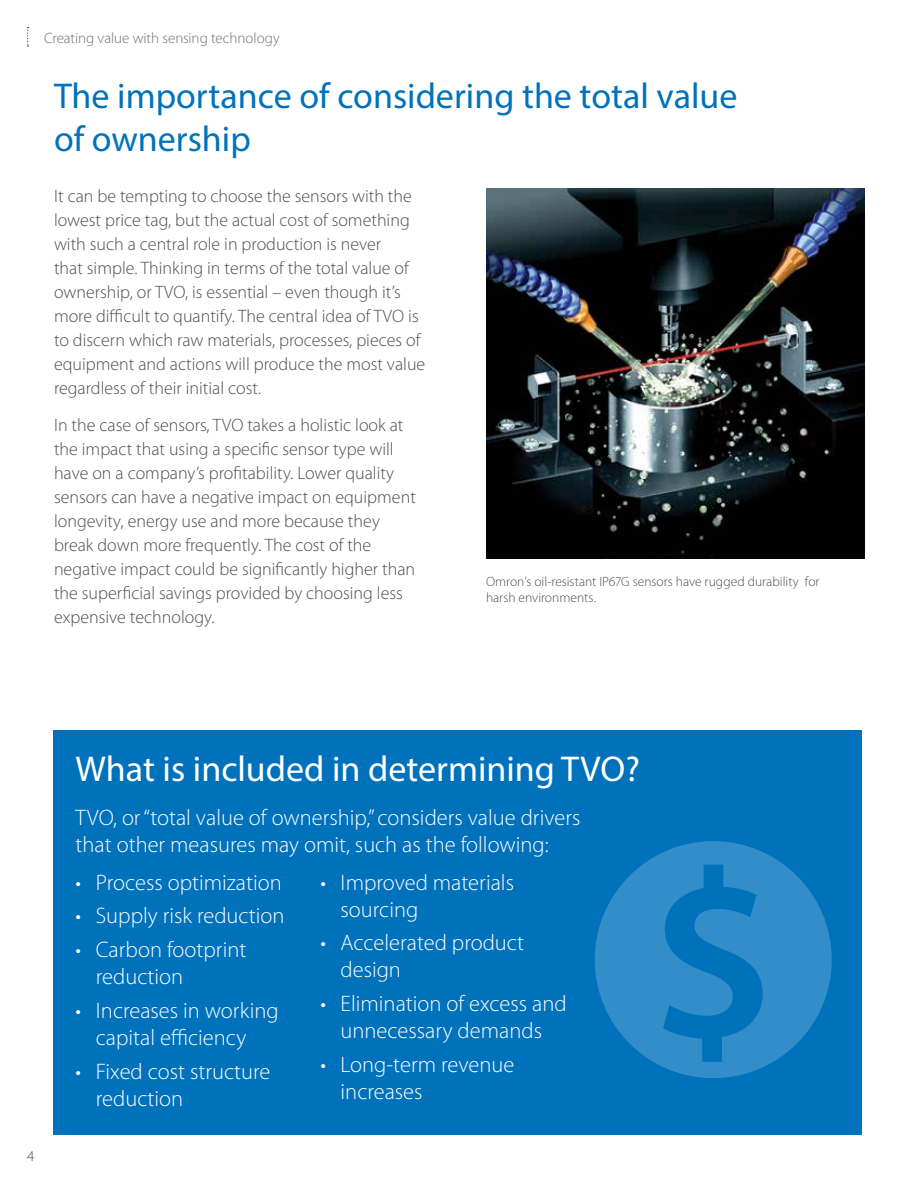
<style>
.page{position:relative;width:918px;height:1188px;background:#fff}
.page>*{position:absolute;margin:0;border:0;box-sizing:border-box;transform-origin:0 0}
.t1{font:600 241.2px "Myriad Pro";color:#0072bc}
.t2{font:36px/43.2px "Myriad Pro";color:#0072bc}
.t3{font:36px "Myriad Pro";color:#fff}
.t4{font:300 22.5px/27px "Myriad Pro";color:#fff}
.t5{font:300 18px/24px "Myriad Pro";color:#4d4d4f}
.t6{font:300 15px "Myriad Pro";letter-spacing:-.005em;color:#6d6e71}
.t7{font:300 15px "Myriad Pro";color:#4d4d4f}
.t8{font:300 13.5px/16.2px "Myriad Pro";color:#4d4d4f}
</style>
<div class="page">
<img style="left:487px;top:189px;width:378px;height:369px">
<svg style="left:27px;top:27px;width:2px;height:20px"></svg>
<div style="left:53px;top:730px;width:809px;height:405px;background:#0072bc"></div>
<div style="left:595px;top:841px;width:237px;height:237px;background:#328dc9;border-radius:50%"></div>
<p class="t6" style="left:44px;top:29px;width:237px">Creating value with sensing technology</p>
<h2 class="t2" style="left:54px;top:73px;width:685px">The importance of considering the total value of ownership</h2>
<p class="t5" style="left:54px;top:184px;width:373px">It can be tempting to choose the sensors with the lowest price tag, but the actual cost of something with such a central role in production is never<br>that simple. Thinking in terms of the total value of ownership, or TVO, is essential – even though it’s more difficult to quantify. The central idea of TVO is to discern which raw materials, processes, pieces of equipment and actions will produce the most value regardless of their initial cost.</p>
<p class="t5" style="left:54px;top:413px;width:363px">In the case of sensors, TVO takes a holistic look at the impact that using a specific sensor type will have on a company’s profitability. Lower quality sensors can have a negative impact on equipment longevity, energy use and more because they break down more frequently. The cost of the negative impact could be significantly higher than the superficial savings provided by choosing less expensive technology.</p>
<p class="t8" style="left:486px;top:573px;width:335px">Omron’s oil-resistant IP67G sensors have rugged durability for harsh environments.</p>
<p class="t7" style="left:27px;top:1147px;width:9px">4</p>
<h2 class="t3" style="left:76px;top:747px;width:566px">What is included in determining TVO?</h2>
<p class="t4" style="left:76px;top:804px;width:506px">TVO, or “total value of ownership,” considers value drivers that other measures may omit, such as the following:</p>
<p class="t4" style="left:76px;top:869px;width:208px">• Process optimization</p>
<p class="t4" style="left:76px;top:902px;width:210px">• Supply risk reduction</p>
<p class="t4" style="left:96px;top:936px;width:152px;text-indent:-20px">• Carbon footprint reduction</p>
<p class="t4" style="left:76px;top:997px;width:205px;text-align:center">• Increases in working capital efficiency</p>
<p class="t4" style="left:96px;top:1058px;width:176px;text-indent:-20px">• Fixed cost structure reduction</p>
<p class="t4" style="left:341px;top:869px;width:175px;text-indent:-20px">• Improved materials sourcing</p>
<p class="t4" style="left:341px;top:929px;width:185px;text-indent:-20px">• Accelerated product design</p>
<p class="t4" style="left:320px;top:990px;width:248px;text-align:center">• Elimination of excess and unnecessary demands</p>
<p class="t4" style="left:341px;top:1051px;width:175px;text-indent:-20px">• Long-term revenue increases</p>
<h1 class="t1" style="left:649px;top:807px;width:131px">$</h1>
</div>
